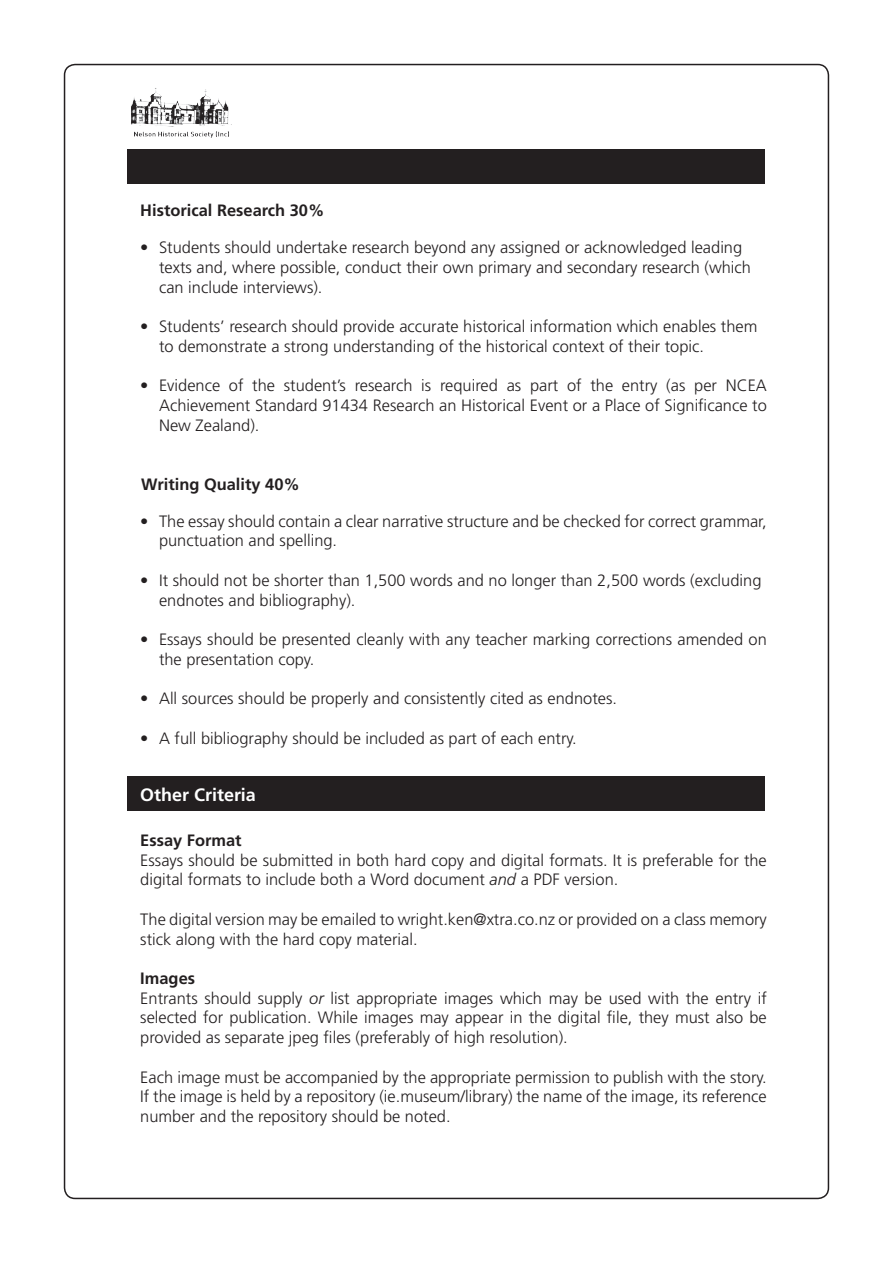
<style>
.page{position:relative;width:893px;height:1263px;background:#fff}
.page>*{position:absolute;margin:0;border:0;box-sizing:border-box;transform-origin:0 0}
.t1{font:700 18px "Frutiger";color:#fff}
.t2{font:300 16.5px/19.8px "Frutiger";color:#231f20}
.t3{font:700 16.5px "Frutiger";color:#231f20}
.s1{font-style:italic}
.s2{font-weight:700}
</style>
<div class="page">
<div style="left:128px;top:776px;width:637px;height:35px;background:#231f20"></div>
<div style="left:128px;top:149px;width:637px;height:35px;background:#231f20"></div>
<img style="left:131px;top:88px;width:83px;height:37px">
<p class="t3" style="left:140px;top:201px;width:186px">Historical Research 30%</p>
<p class="t2" style="left:159px;top:238px;width:593px;text-indent:-19px">• Students should undertake research beyond any assigned or acknowledged leading texts and, where possible, conduct their own primary and secondary research (which can include interviews).</p>
<p class="t2" style="left:159px;top:317px;width:600px;text-indent:-19px">• Students’ research should provide accurate historical information which enables them to demonstrate a strong understanding of the historical context of their topic.</p>
<p class="t2" style="left:159px;top:376px;width:609px;text-align:justify;text-indent:-19px">• Evidence of the student’s research is required as part of the entry (as per NCEA Achievement Standard 91434 Research an Historical Event or a Place of Significance to New Zealand).</p>
<p class="t3" style="left:141px;top:474px;width:160px">Writing Quality 40%</p>
<p class="t2" style="left:159px;top:511px;width:609px;text-indent:-19px">• The essay should contain a clear narrative structure and be checked for correct grammar, punctuation and spelling.</p>
<p class="t2" style="left:159px;top:570px;width:604px;text-indent:-19px">• It should not be shorter than 1,500 words and no longer than 2,500 words (excluding endnotes and bibliography).</p>
<p class="t2" style="left:159px;top:630px;width:609px;text-indent:-19px">• Essays should be presented cleanly with any teacher marking corrections amended on the presentation copy.</p>
<p class="t2" style="left:140px;top:689px;width:478px">• All sources should be properly and consistently cited as endnotes.</p>
<p class="t2" style="left:140px;top:728px;width:438px">• A full bibliography should be included as part of each entry.</p>
<p class="t1" style="left:140px;top:784px;width:117px">Other Criteria</p>
<p class="t3" style="left:140px;top:830px;width:103px">Essay Format</p>
<p class="t2" style="left:140px;top:850px;width:628px">Essays should be submitted in both hard copy and digital formats. It is preferable for the digital formats to include both a Word document <span class="s1">and</span> a PDF version.</p>
<p class="t2" style="left:140px;top:909px;width:628px">The digital version may be emailed to wright.ken@xtra.co.nz or provided on a class memory stick along with the hard copy material.</p>
<p class="t2" style="left:140px;top:969px;width:628px"><span class="s2">Images<br></span>Entrants should supply <span class="s1">or</span> list appropriate images which may be used with the entry if selected for publication. While images may appear in the digital file, they must also be provided as separate jpeg files (preferably of high resolution).</p>
<p class="t2" style="left:140px;top:1067px;width:628px;text-align:justify">Each image must be accompanied by the appropriate permission to publish with the story.<br>If the image is held by a repository (ie.museum/library) the name of the image, its reference number and the repository should be noted.</p>
</div>
